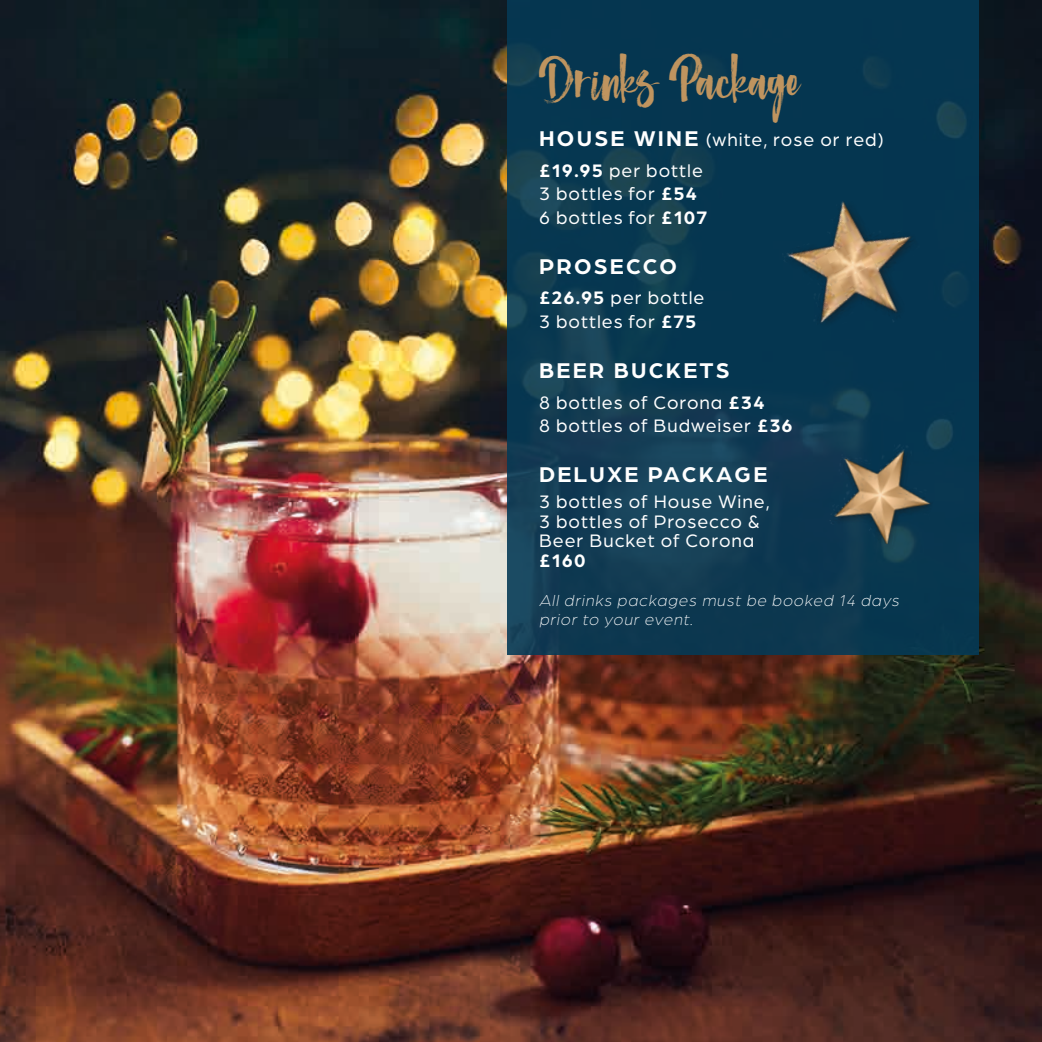
<style>
.page{position:relative;width:1042px;height:1042px;background:#fff}
.page>*{position:absolute;margin:0;border:0;box-sizing:border-box;transform-origin:0 0}
.t1{font:47.25px "Glamz";color:#bf945f}
.t2{font:700 22.75px "Arboria";letter-spacing:.1em;color:#fff}
.t3{font:19.25px/23.6px "Arboria";letter-spacing:.05em;color:#fff}
.t4{font:700 19.25px "Arboria";color:#fff}
.t5{font:italic 300 16.8px/19.4px "Arboria";color:#fff}
.s1{font-weight:700;font-size:22.75px}
.s2{font-weight:700}
</style>
<div class="page">
<img style="left:0;top:0;width:1042px;height:1042px">
<svg style="left:508px;top:0;width:471px;height:655px;background:#0c3951"></svg>
<img style="left:756px;top:155px;width:201px;height:226px">
<img style="left:819px;top:418px;width:126px;height:160px">
<h1 class="t1" style="left:539px;top:52px;width:260px">Drinks Package</h1>
<p class="t3" style="left:539px;top:123px;width:346px;line-height:30.6px"><span class="s1">HOUSE WINE</span> (white, rose or red) <span class="s2">£19.95</span> per bottle</p>
<p class="t3" style="left:539px;top:181px;width:170px">3 bottles for <span class="s2">£54<br></span>6 bottles for <span class="s2">£107</span></p>
<p class="t2" style="left:539px;top:250px;width:139px">PROSECCO</p>
<p class="t3" style="left:539px;top:285px;width:167px"><span class="s2">£26.95</span> per bottle<br>3 bottles for <span class="s2">£75</span></p>
<p class="t2" style="left:539px;top:355px;width:192px">BEER BUCKETS</p>
<p class="t3" style="left:539px;top:389px;width:255px">8 bottles of Corona <span class="s2">£34<br></span>8 bottles of Budweiser <span class="s2">£36</span></p>
<p class="t2" style="left:539px;top:459px;width:230px">DELUXE PACKAGE</p>
<p class="t3" style="left:539px;top:491px;width:232px;line-height:19.4px">3 bottles of House Wine,<br>3 bottles of Prosecco &amp;<br>Beer Bucket of Corona</p>
<p class="t4" style="left:539px;top:547px;width:48px">£160</p>
<p class="t5" style="left:539px;top:590px;width:365px">All drinks packages must be booked 14 days prior to your event.</p>
</div>
